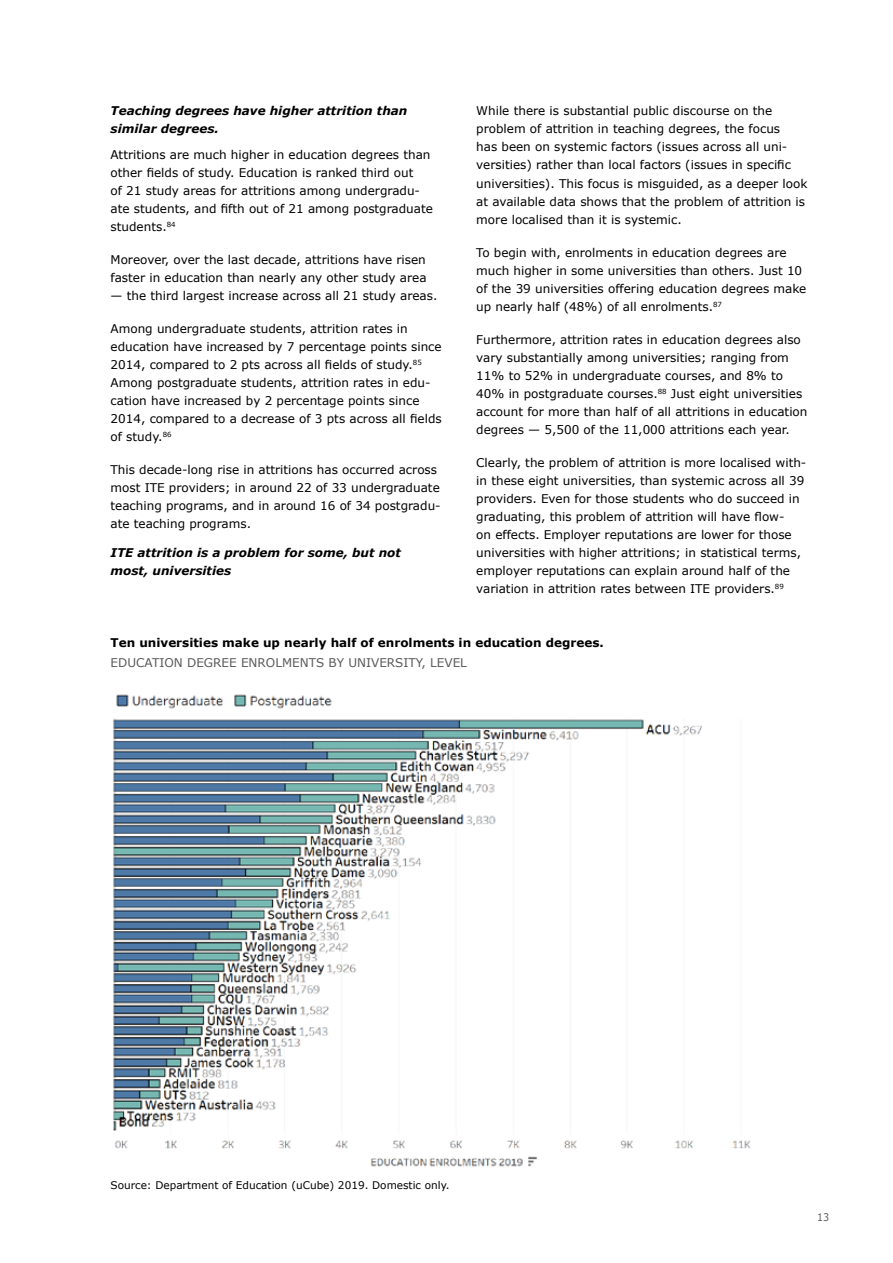
<style>
.page{position:relative;width:893px;height:1263px;background:#fff}
.page>*{position:absolute;margin:0;border:0;box-sizing:border-box;transform-origin:0 0}
.t1{font:12px/18px "Verdana";color:#000}
.t2{font:italic 700 12px/18px "Verdana";color:#000}
.t3{font:700 12px "Verdana";color:#000}
.t4{font:12px "Verdana";color:#595959}
.t5{font:10.5px "Verdana";color:#000}
.t6{font:10.5px "Verdana";color:#58595b;scale:.9 1}
</style>
<div class="page">
<img style="left:113px;top:694px;width:638px;height:473px">
<p class="t2" style="left:111px;top:102px;width:298px">Teaching degrees have higher attrition than similar degrees.</p>
<p class="t1" style="left:111px;top:146px;width:324px">Attritions are much higher in education degrees than other fields of study. Education is ranked third out<br>of 21 study areas for attritions among undergradu&shy;ate students, and fifth out of 21 among postgraduate students.<sup>84</sup></p>
<p class="t1" style="left:111px;top:251px;width:318px">Moreover, over the last decade, attritions have risen faster in education than nearly any other study area</p>
<p class="t1" style="left:111px;top:287px;width:328px">— the third largest increase across all 21 study areas.</p>
<p class="t1" style="left:111px;top:320px;width:333px">Among undergraduate students, attrition rates in education have increased by 7 percentage points since 2014, compared to 2 pts across all fields of study.<sup>85<br></sup>Among postgraduate students, attrition rates in edu&shy;cation have increased by 2 percentage points since 2014, compared to a decrease of 3 pts across all fields of study.<sup>86</sup></p>
<p class="t1" style="left:111px;top:461px;width:332px">This decade-long rise in attritions has occurred across most ITE providers; in around 22 of 33 undergraduate teaching programs, and in around 16 of 34 postgradu&shy;ate teaching programs.</p>
<p class="t2" style="left:111px;top:543px;width:292px">ITE attrition is a problem for some, but not most, universities</p>
<p class="t1" style="left:476px;top:102px;width:333px">While there is substantial public discourse on the problem of attrition in teaching degrees, the focus<br>has been on systemic factors (issues across all uni&shy;versities) rather than local factors (issues in specific universities). This focus is misguided, as a deeper look at available data shows that the problem of attrition is more localised than it is systemic.</p>
<p class="t1" style="left:476px;top:243px;width:332px">To begin with, enrolments in education degrees are much higher in some universities than others. Just 10 of the 39 universities offering education degrees make up nearly half (48%) of all enrolments.<sup>87</sup></p>
<p class="t1" style="left:476px;top:330px;width:333px">Furthermore, attrition rates in education degrees also vary substantially among universities; ranging from 11% to 52% in undergraduate courses, and 8% to 40% in postgraduate courses.<sup>88</sup> Just eight universities account for more than half of all attritions in education degrees — 5,500 of the 11,000 attritions each year.</p>
<p class="t1" style="left:476px;top:453px;width:332px">Clearly, the problem of attrition is more localised with&shy;in these eight universities, than systemic across all 39 providers. Even for those students who do succeed in graduating, this problem of attrition will have flow-<br>on effects. Employer reputations are lower for those universities with higher attritions; in statistical terms, employer reputations can explain around half of the variation in attrition rates between ITE providers.<sup>89</sup></p>
<p class="t3" style="left:111px;top:635px;width:495px">Ten universities make up nearly half of enrolments in education degrees.</p>
<p class="t4" style="left:111px;top:654px;width:358px">EDUCATION DEGREE ENROLMENTS BY UNIVERSITY, LEVEL</p>
<p class="t5" style="left:111px;top:1178px;width:341px">Source: Department of Education (uCube) 2019. Domestic only.</p>
<p class="t6" style="left:817px;top:1210px;width:15px">13</p>
</div>
